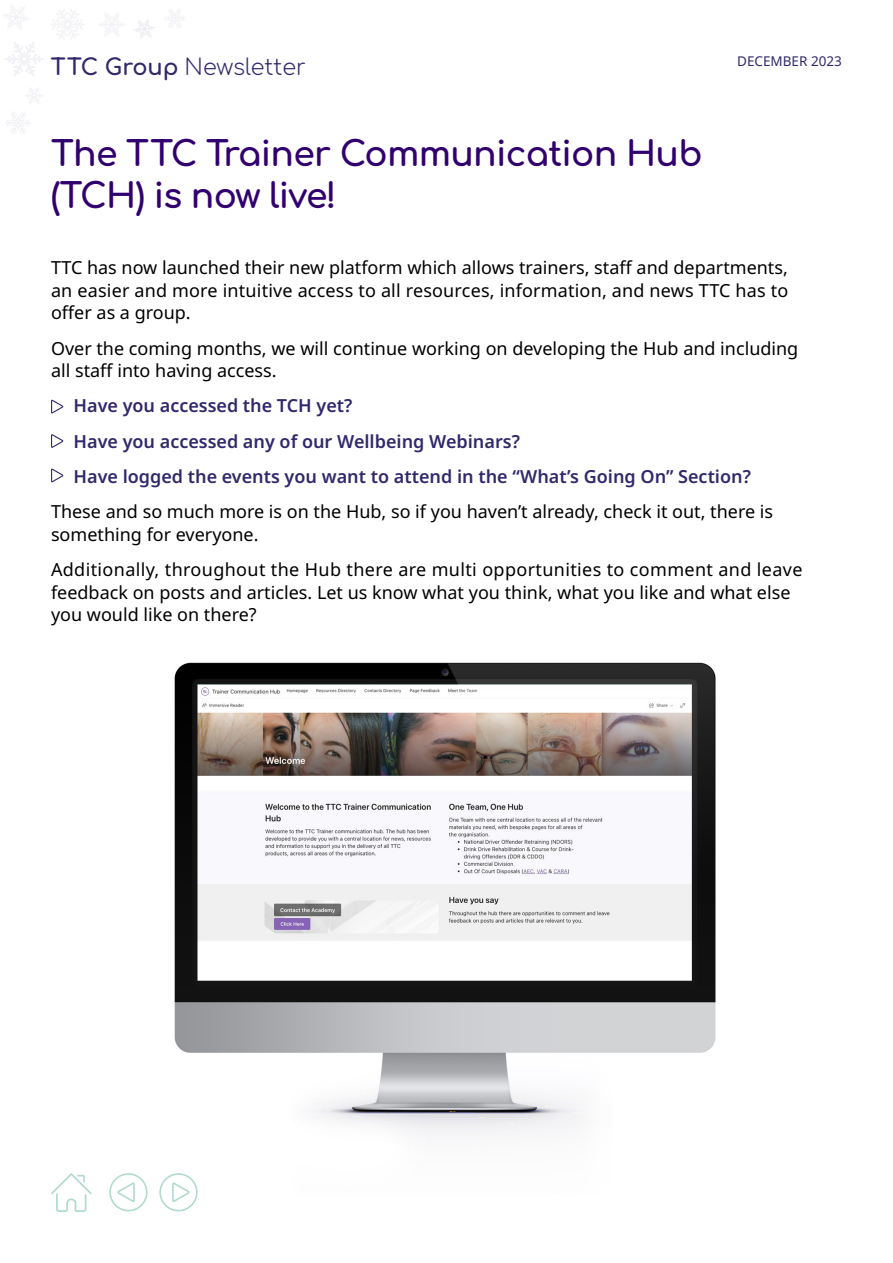
<style>
.page{position:relative;width:893px;height:1263px;background:#fff}
.page>*{position:absolute;margin:0;border:0;box-sizing:border-box;transform-origin:0 0}
.t1{font:700 34.5px/42px "Comfortaa";letter-spacing:-.02em;color:#31006f}
.t2{font:300 22.5px "Comfortaa";color:#31296c}
.t3{font:18px/22.5px "Noto Sans";color:#000}
.t4{font:600 18px/35.2px "Noto Sans";color:#31296c}
.t5{font:13.5px "Noto Sans";color:#31296c}
.s1{font-weight:700}
</style>
<div class="page">
<svg style="left:51px;top:10px;width:33px;height:29px"></svg>
<svg style="left:25px;top:87px;width:18px;height:17px"></svg>
<svg style="left:5px;top:42px;width:38px;height:34px"></svg>
<svg style="left:98px;top:12px;width:28px;height:24px"></svg>
<svg style="left:3px;top:5px;width:25px;height:23px"></svg>
<svg style="left:134px;top:19px;width:22px;height:20px"></svg>
<svg style="left:7px;top:112px;width:22px;height:22px"></svg>
<svg style="left:164px;top:9px;width:22px;height:19px"></svg>
<img style="left:125px;top:662px;width:591px;height:550px">
<svg style="left:159px;top:1173px;width:39px;height:38px"></svg>
<svg style="left:109px;top:1173px;width:39px;height:38px"></svg>
<svg style="left:51px;top:1173px;width:41px;height:39px"></svg>
<svg style="left:51px;top:400px;width:12px;height:13px"></svg>
<svg style="left:51px;top:434px;width:12px;height:14px"></svg>
<svg style="left:51px;top:469px;width:12px;height:13px"></svg>
<p class="t2" style="left:51px;top:47px;width:257px"><span class="s1">TTC Group</span> Newsletter</p>
<p class="t5" style="left:737px;top:51px;width:106px">DECEMBER 2023</p>
<h1 class="t1" style="left:51px;top:129px;width:653px">The TTC Trainer Communication Hub (TCH) is now live!</h1>
<p class="t3" style="left:51px;top:257px;width:739px;text-align:justify">TTC has now launched their new platform which allows trainers, staff and departments, an easier and more intuitive access to all resources, information, and news TTC has to offer as a group.</p>
<p class="t3" style="left:51px;top:337px;width:749px">Over the coming months, we will continue working on developing the Hub and including all staff into having access.</p>
<p class="t4" style="left:74px;top:389px;width:679px">Have you accessed the TCH yet?<br>Have you accessed any of our Wellbeing Webinars?<br>Have logged the events you want to attend in the “What’s Going On” Section?</p>
<p class="t3" style="left:51px;top:501px;width:724px">These and so much more is on the Hub, so if you haven’t already, check it out, there is something for everyone.</p>
<p class="t3" style="left:51px;top:559px;width:753px">Additionally, throughout the Hub there are multi opportunities to comment and leave feedback on posts and articles. Let us know what you think, what you like and what else you would like on there?</p>
</div>
